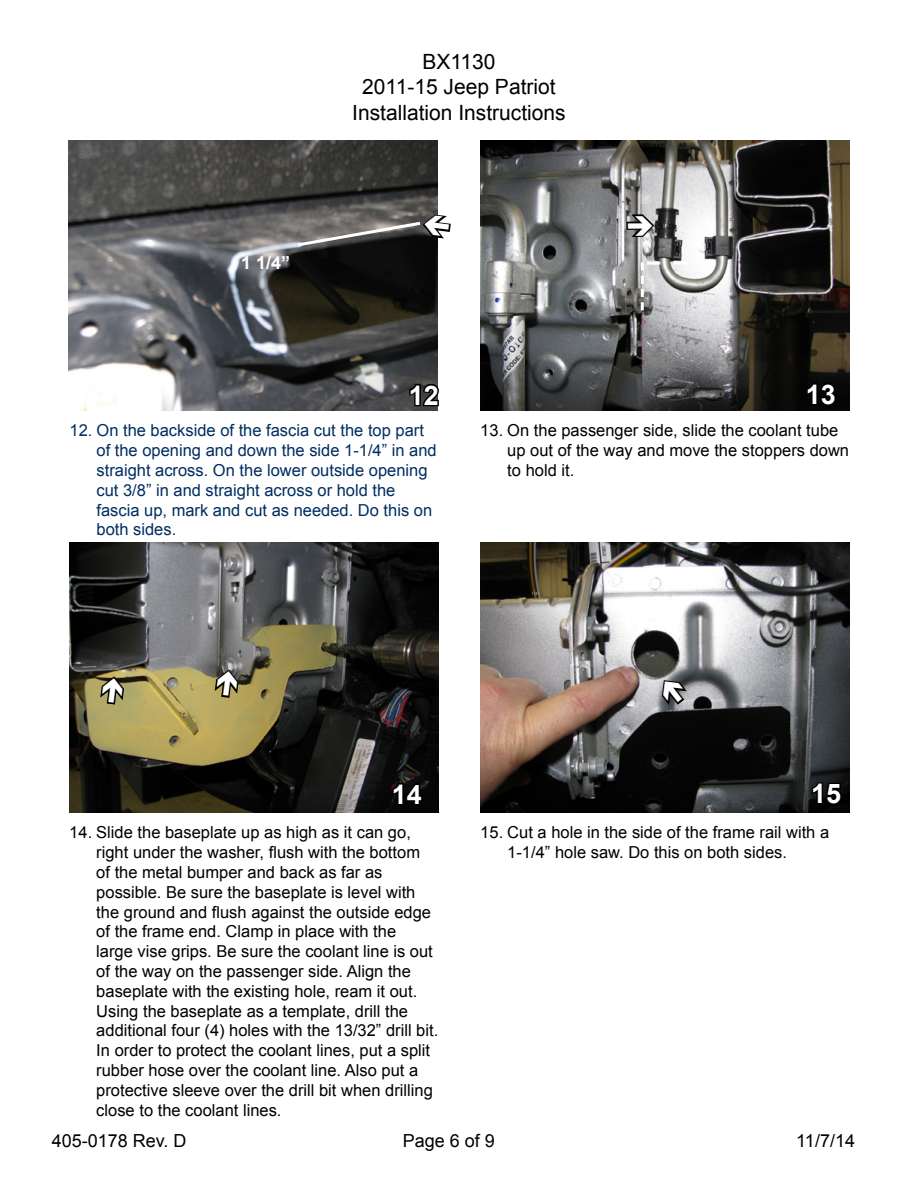
<style>
.page{position:relative;width:918px;height:1188px;background:#fff}
.page>*{position:absolute;margin:0;border:0;box-sizing:border-box;transform-origin:0 0}
.t1{font:700 27px "Arial";color:#fff}
.t2{font:21px/25.2px "Arial";color:#000;text-align:center}
.t3{font:18px "Arial";color:#000}
.t4{font:700 18px "Arial";color:#fff}
.t5{font:16.5px/19.8px "Arial";color:#000}
.t6{font:16.5px/19.8px "Arial";color:#002d62}
</style>
<div class="page">
<img style="left:480px;top:140px;width:369px;height:271px">
<svg style="left:805px;top:380px;width:33px;height:27px"></svg>
<img style="left:69px;top:140px;width:369px;height:271px">
<svg style="left:408px;top:382px;width:31px;height:26px"></svg>
<img style="left:69px;top:543px;width:369px;height:270px">
<img style="left:480px;top:543px;width:369px;height:270px">
<svg style="left:391px;top:780px;width:33px;height:27px"></svg>
<svg style="left:810px;top:781px;width:34px;height:26px"></svg>
<svg style="left:641px;top:262px;width:46px;height:48px;background:#c3c3c3"></svg>
<svg style="left:295px;top:212px;width:156px;height:36px;background:#676564"></svg>
<svg style="left:625px;top:212px;width:31px;height:28px"></svg>
<svg style="left:609px;top:782px;width:30px;height:31px"></svg>
<svg style="left:213px;top:668px;width:28px;height:32px"></svg>
<svg style="left:660px;top:679px;width:30px;height:30px"></svg>
<svg style="left:98px;top:674px;width:29px;height:32px"></svg>
<p class="t4" style="left:241px;top:250px;width:51px">1 1/4”</p>
<p class="t2" style="left:352px;top:50px;width:215px">BX1130<br>2011-15 Jeep Patriot<br>Installation Instructions</p>
<h1 class="t1" style="left:409px;top:377px;width:32px">12</h1>
<p class="t6" style="left:97px;top:421px;width:342px;text-indent:-27px">12. On the backside of the fascia cut the top part of the opening and down the side 1-1/4” in and straight across. On the lower outside opening cut 3/8” in and straight across or hold the fascia up, mark and cut as needed. Do this on both sides.</p>
<h1 class="t1" style="left:806px;top:376px;width:32px">13</h1>
<p class="t5" style="left:507px;top:421px;width:343px;text-indent:-27px">13. On the passenger side, slide the coolant tube up out of the way and move the stoppers down to hold it.</p>
<h1 class="t1" style="left:392px;top:776px;width:32px">14</h1>
<h1 class="t1" style="left:811px;top:776px;width:32px">15</h1>
<p class="t5" style="left:96px;top:823px;width:343px;text-indent:-27px">14. Slide the baseplate up as high as it can go, right under the washer, flush with the bottom<br>of the metal bumper and back as far as possible. Be sure the baseplate is level with the ground and flush against the outside edge of the frame end. Clamp in place with the<br>large vise grips. Be sure the coolant line is out of the way on the passenger side. Align the baseplate with the existing hole, ream it out.<br>Using the baseplate as a template, drill the additional four (4) holes with the 13/32” drill bit.<br>In order to protect the coolant lines, put a split rubber hose over the coolant line. Also put a protective sleeve over the drill bit when drilling close to the coolant lines.</p>
<p class="t5" style="left:507px;top:823px;width:323px;text-indent:-27px">15. Cut a hole in the side of the frame rail with a<br>1-1/4” hole saw. Do this on both sides.</p>
<p class="t3" style="left:52px;top:1129px;width:136px">405-0178 Rev. D</p>
<p class="t3" style="left:403px;top:1129px;width:94px">Page 6 of 9</p>
<p class="t3" style="left:796px;top:1129px;width:60px">11/7/14</p>
</div>
